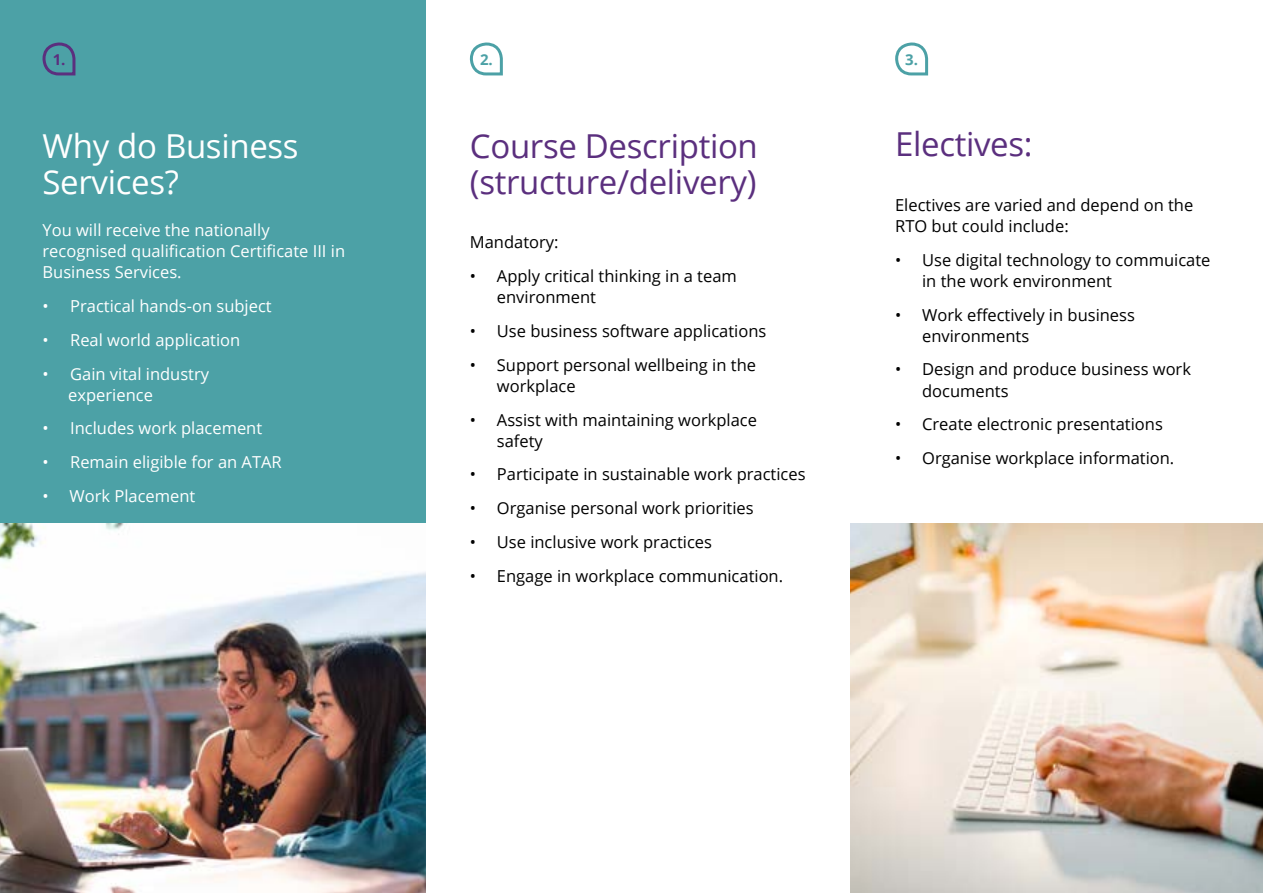
<style>
.page{position:relative;width:1263px;height:893px;background:#fff}
.page>*{position:absolute;margin:0;border:0;box-sizing:border-box;transform-origin:0 0}
.t1{font:33px/36px "Open Sans";letter-spacing:-.01em;color:#5b2f7e}
.t2{font:33px/36px "Open Sans";letter-spacing:-.01em;color:#fff}
.t3{font:16.5px/21px "Open Sans";color:#000}
.t4{font:16.5px/21px "Open Sans";color:#fff}
.t5{font:700 15px "Open Sans";color:#4ca1a6}
.t6{font:700 15px "Open Sans";color:#5b2f7e}
</style>
<div class="page">
<div style="left:0;top:0;width:425px;height:523px;background:#4ca1a6"></div>
<svg style="left:469px;top:42px;width:34px;height:34px"></svg>
<svg style="left:895px;top:42px;width:34px;height:34px"></svg>
<svg style="left:42px;top:42px;width:34px;height:34px"></svg>
<img style="left:0;top:523px;width:425px;height:370px">
<img style="left:850px;top:523px;width:413px;height:370px">
<p class="t6" style="left:53px;top:49px;width:14px">1.</p>
<p class="t5" style="left:480px;top:49px;width:14px">2.</p>
<p class="t5" style="left:905px;top:49px;width:14px">3.</p>
<h1 class="t2" style="left:43px;top:127px;width:258px">Why do Business<br>Services?</h1>
<p class="t4" style="left:43px;top:219px;width:304px">You will receive the nationally recognised qualification Certificate III in<br>Business Services.</p>
<p class="t4" style="left:43px;top:295px;width:231px">• Practical hands-on subject</p>
<p class="t4" style="left:43px;top:329px;width:199px">• Real world application</p>
<p class="t4" style="left:68px;top:363px;width:142px;text-indent:-26px">• Gain vital industry experience</p>
<p class="t4" style="left:43px;top:417px;width:221px">• Includes work placement</p>
<p class="t4" style="left:43px;top:451px;width:241px">• Remain eligible for an ATAR</p>
<p class="t4" style="left:43px;top:485px;width:154px">• Work Placement</p>
<h1 class="t1" style="left:470px;top:127px;width:289px">Course Description (structure/delivery)</h1>
<p class="t3" style="left:470px;top:232px;width:90px">Mandatory:</p>
<p class="t3" style="left:497px;top:265px;width:241px;text-indent:-27px">• Apply critical thinking in a team environment</p>
<p class="t3" style="left:470px;top:320px;width:298px">• Use business software applications</p>
<p class="t3" style="left:497px;top:354px;width:261px;text-indent:-27px">• Support personal wellbeing in the workplace</p>
<p class="t3" style="left:497px;top:409px;width:262px;text-indent:-27px">• Assist with maintaining workplace safety</p>
<p class="t3" style="left:470px;top:463px;width:337px">• Participate in sustainable work practices</p>
<p class="t3" style="left:470px;top:497px;width:285px">• Organise personal work priorities</p>
<p class="t3" style="left:470px;top:531px;width:244px">• Use inclusive work practices</p>
<p class="t3" style="left:470px;top:565px;width:315px">• Engage in workplace communication.</p>
<h1 class="t1" style="left:895px;top:126px;width:139px">Electives:</h1>
<p class="t3" style="left:895px;top:194px;width:300px">Electives are varied and depend on the<br>RTO but could include:</p>
<p class="t3" style="left:922px;top:249px;width:290px;text-indent:-27px">• Use digital technology to commuicate in the work environment</p>
<p class="t3" style="left:922px;top:304px;width:214px;text-indent:-27px">• Work effectively in business environments</p>
<p class="t3" style="left:922px;top:359px;width:270px;text-indent:-27px">• Design and produce business work documents</p>
<p class="t3" style="left:895px;top:413px;width:269px">• Create electronic presentations</p>
<p class="t3" style="left:895px;top:447px;width:281px">• Organise workplace information.</p>
</div>
